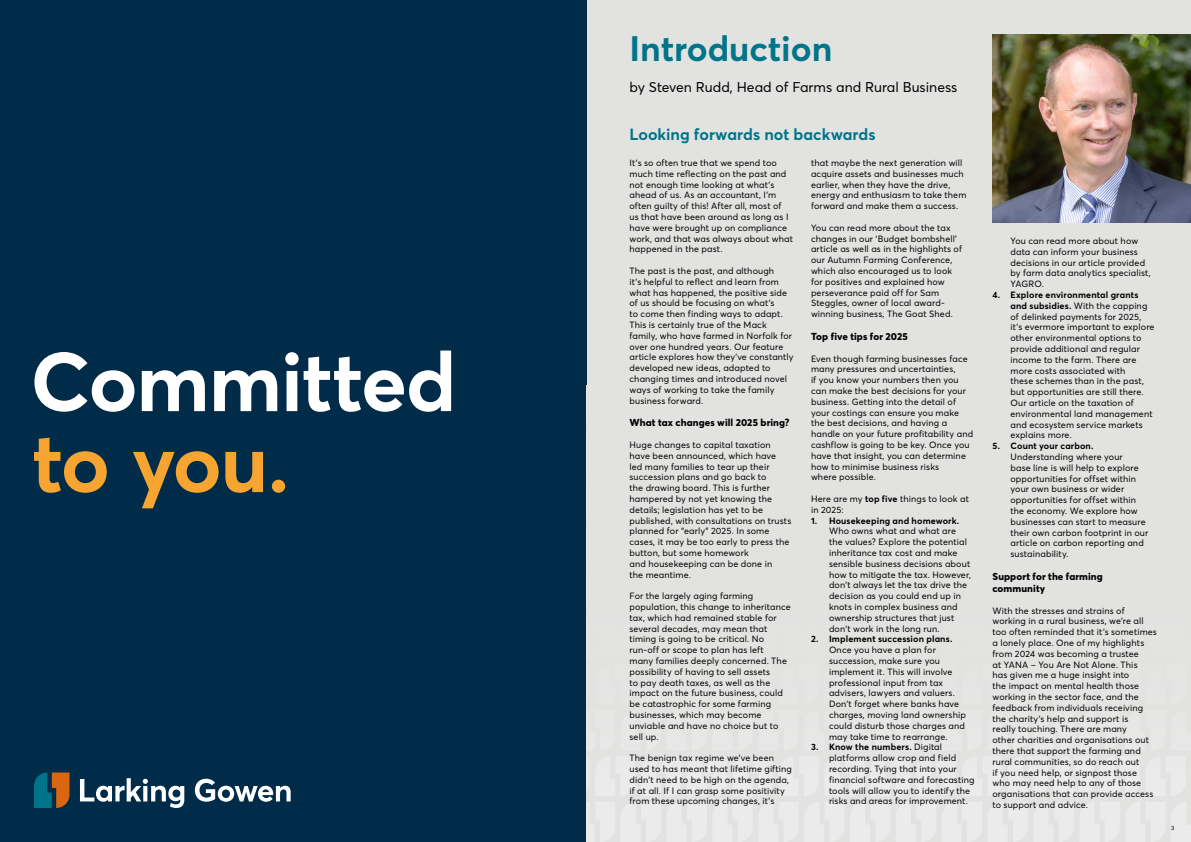
<style>
.page{position:relative;width:1191px;height:842px;background:#fff}
.page>*{position:absolute;margin:0;border:0;box-sizing:border-box;transform-origin:0 0}
.t1{font:700 35px "Averta";color:#007589}
.t2{font:700 16px "Averta";color:#007589}
.t3{font:14px "Averta";color:#000}
.t4{font:800 10px/12px "Averta";letter-spacing:.01em;color:#000}
.t5{font:9px/10.8px "Averta";letter-spacing:.01em;color:#000}
.t6{font:700 9px "Averta";letter-spacing:.015em;color:#000}
.t7{font:6px "Averta";color:#000}
.s1{font-weight:700}
</style>
<div class="page">
<div style="left:0;top:0;width:604px;height:842px;background:#002c49"></div>
<svg style="left:34px;top:438px;width:251px;height:70px"></svg>
<svg style="left:34px;top:351px;width:417px;height:61px"></svg>
<svg style="left:80px;top:778px;width:104px;height:30px"></svg>
<svg style="left:195px;top:779px;width:96px;height:23px"></svg>
<svg style="left:34px;top:772px;width:35px;height:36px"></svg>
<svg style="left:587px;top:778px;width:2px;height:18px"></svg>
<svg style="left:595px;top:778px;width:40px;height:18px"></svg>
<svg style="left:641px;top:778px;width:40px;height:18px"></svg>
<svg style="left:687px;top:778px;width:223px;height:18px;background:#e9e8e8"></svg>
<svg style="left:916px;top:778px;width:40px;height:18px"></svg>
<svg style="left:962px;top:778px;width:223px;height:18px;background:#e9e8e8"></svg>
<svg style="left:587px;top:802px;width:211px;height:40px;background:#e9e8e8"></svg>
<svg style="left:804px;top:802px;width:40px;height:40px;background:#e9e9e8"></svg>
<svg style="left:850px;top:802px;width:40px;height:40px;background:#e9e9e8"></svg>
<svg style="left:896px;top:802px;width:223px;height:40px;background:#e9e8e8"></svg>
<svg style="left:1125px;top:802px;width:40px;height:40px;background:#e9e9e8"></svg>
<svg style="left:1171px;top:802px;width:20px;height:40px"></svg>
<div style="left:587px;top:0;width:604px;height:778px;background:#e2e2e1"></div>
<img style="left:992px;top:34px;width:199px;height:188px">
<h1 class="t1" style="left:629px;top:26px;width:204px">Introduction</h1>
<h3 class="t3" style="left:629px;top:78px;width:329px">by Steven Rudd, Head of Farms and Rural Business</h3>
<h2 class="t2" style="left:629px;top:124px;width:248px">Looking forwards not backwards</h2>
<p class="t5" style="left:629px;top:157px;width:165px">It’s so often true that we spend too much time reflecting on the past and not enough time looking at what’s ahead of us. As an accountant, I’m often guilty of this! After all, most of<br>us that have been around as long as I have were brought up on compliance work, and that was always about what happened in the past.</p>
<p class="t5" style="left:629px;top:265px;width:166px">The past is the past, and although<br>it’s helpful to reflect and learn from what has happened, the positive side of us should be focusing on what’s<br>to come then finding ways to adapt.<br>This is certainly true of the Mack family, who have farmed in Norfolk for over one hundred years. Our feature article explores how they’ve constantly developed new ideas, adapted to changing times and introduced novel ways of working to take the family business forward.</p>
<p class="t4" style="left:629px;top:416px;width:162px">What tax changes will 2025 bring?</p>
<p class="t5" style="left:629px;top:439px;width:163px">Huge changes to capital taxation have been announced, which have led many families to tear up their succession plans and go back to<br>the drawing board. This is further hampered by not yet knowing the details; legislation has yet to be published, with consultations on trusts planned for “early” 2025. In some cases, it may be too early to press the button, but some homework<br>and housekeeping can be done in<br>the meantime.</p>
<p class="t5" style="left:629px;top:590px;width:163px">For the largely aging farming population, this change to inheritance tax, which had remained stable for several decades, may mean that timing is going to be critical. No run-off or scope to plan has left<br>many families deeply concerned. The possibility of having to sell assets<br>to pay death taxes, as well as the impact on the future business, could be catastrophic for some farming businesses, which may become unviable and have no choice but to sell up.</p>
<p class="t5" style="left:629px;top:752px;width:164px">The benign tax regime we’ve been used to has meant that lifetime gifting didn’t need to be high on the agenda, if at all. If I can grasp some positivity from these upcoming changes, it’s</p>
<p class="t5" style="left:811px;top:157px;width:157px">that maybe the next generation will acquire assets and businesses much earlier, when they have the drive, energy and enthusiasm to take them forward and make them a success.</p>
<p class="t5" style="left:811px;top:222px;width:152px">You can read more about the tax changes in our ‘Budget bombshell’ article as well as in the highlights of our Autumn Farming Conference, which also encouraged us to look for positives and explained how perseverance paid off for Sam<br>Steggles, owner of local award&shy;winning business, The Goat Shed.</p>
<p class="t4" style="left:811px;top:330px;width:98px">Top five tips for 2025</p>
<p class="t5" style="left:811px;top:353px;width:164px">Even though farming businesses face many pressures and uncertainties,<br>if you know your numbers then you can make the best decisions for your business. Getting into the detail of your costings can ensure you make the best decisions, and having a handle on your future profitability and cashflow is going to be key. Once you have that insight, you can determine how to minimise business risks<br>where possible.</p>
<p class="t5" style="left:811px;top:493px;width:159px">Here are my <span class="s1">top five</span> things to look at in 2025:</p>
<p class="t6" style="left:811px;top:515px;width:150px">1. Housekeeping and homework.</p>
<p class="t5" style="left:829px;top:526px;width:143px">Who owns what and what are the values? Explore the potential inheritance tax cost and make sensible business decisions about how to mitigate the tax. However, don’t always let the tax drive the decision as you could end up in knots in complex business and ownership structures that just don’t work in the long run.</p>
<p class="t6" style="left:811px;top:633px;width:143px">2. Implement succession plans.</p>
<p class="t5" style="left:829px;top:644px;width:138px">Once you have a plan for succession, make sure you implement it. This will involve professional input from tax advisers, lawyers and valuers.<br>Don’t forget where banks have charges, moving land ownership could disturb those charges and may take time to rearrange.</p>
<p class="t5" style="left:829px;top:742px;width:147px;text-indent:-18px"><span class="s1">3. Know the numbers.</span> Digital platforms allow crop and field recording. Tying that into your financial software and forecasting tools will allow you to identify the risks and areas for improvement.</p>
<p class="t5" style="left:1010px;top:235px;width:142px">You can read more about how data can inform your business decisions in our article provided by farm data analytics specialist,<br>YAGRO.</p>
<p class="t5" style="left:1010px;top:289px;width:146px;text-indent:-18px"><span class="s1">4. Explore environmental grants and subsidies.</span> With the capping of delinked payments for 2025, it’s evermore important to explore other environmental options to provide additional and regular income to the farm. There are more costs associated with<br>these schemes than in the past, but opportunities are still there.<br>Our article on the taxation of environmental land management and ecosystem service markets explains more.</p>
<p class="t6" style="left:992px;top:440px;width:103px">5. Count your carbon.</p>
<p class="t5" style="left:1010px;top:451px;width:139px">Understanding where your<br>base line is will help to explore opportunities for offset within your own business or wider opportunities for offset within the economy. We explore how businesses can start to measure their own carbon footprint in our article on carbon reporting and sustainability.</p>
<p class="t4" style="left:992px;top:570px;width:112px">Support for the farming community</p>
<p class="t5" style="left:992px;top:605px;width:166px">With the stresses and strains of working in a rural business, we’re all too often reminded that it’s sometimes a lonely place. One of my highlights from 2024 was becoming a trustee<br>at YANA – You Are Not Alone. This<br>has given me a huge insight into<br>the impact on mental health those working in the sector face, and the feedback from individuals receiving the charity’s help and support is<br>really touching. There are many<br>other charities and organisations out there that support the farming and rural communities, so do reach out<br>if you need help, or signpost those who may need help to any of those organisations that can provide access to support and advice.</p>
<p class="t7" style="left:1171px;top:824px;width:5px">3</p>
</div>
